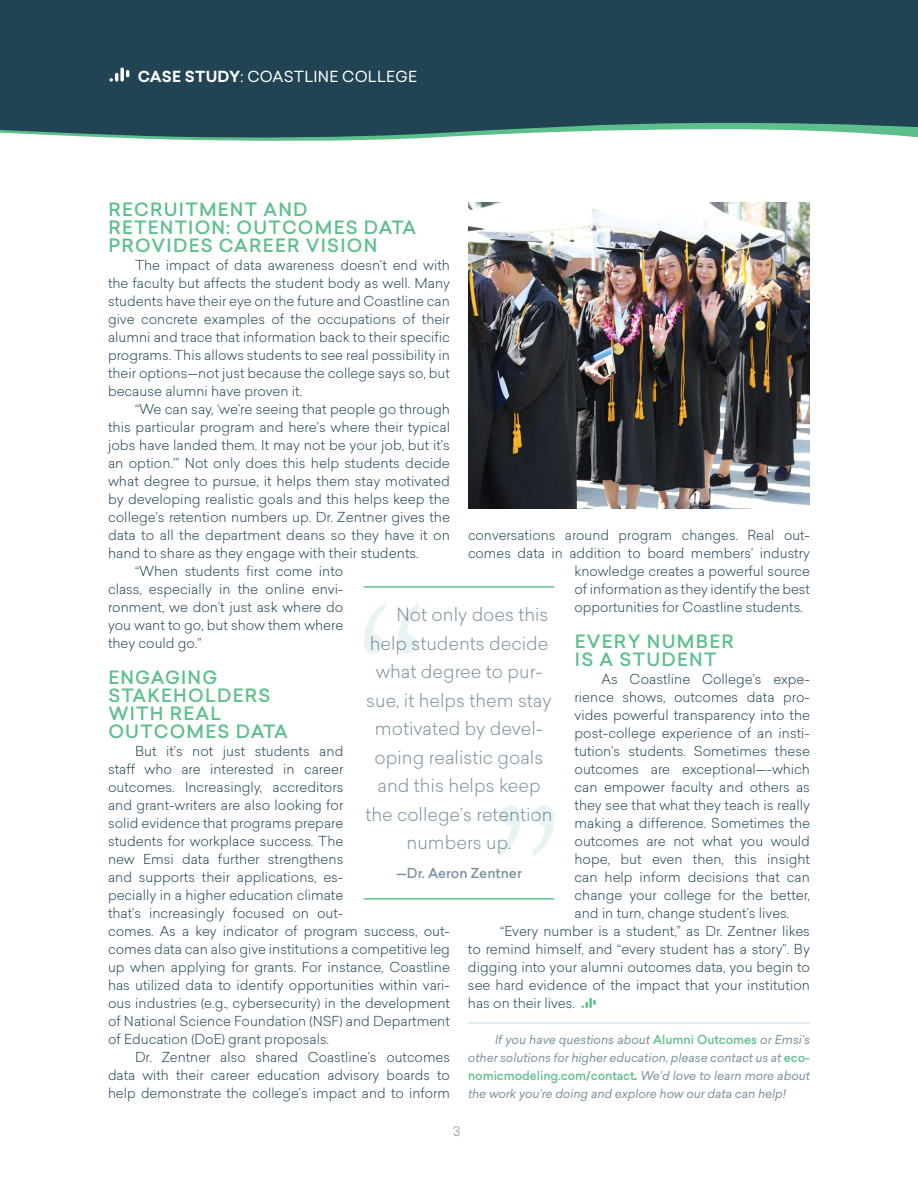
<style>
.page{position:relative;width:918px;height:1188px;background:#fff}
.page>*{position:absolute;margin:0;border:0;box-sizing:border-box;transform-origin:0 0}
.t1{font:300 18px "Sailec";color:#7d919d}
.t2{font:500 18px/18px "Sailec";letter-spacing:.07em;color:#5dbf8c}
.t3{font:15px "Sailec";letter-spacing:.02em;color:#fff}
.t4{font:300 13.5px/18px "Sailec";color:#214354;text-align:justify}
.t5{font:500 13.5px "Sailec";color:#7d919d}
.t6{font:300 13.05px "Sailec";color:#7d919d}
.t7{font:italic 12px/18px "Sailec";letter-spacing:-.005em;color:#7d919d;text-align:justify}
.s1{font-weight:700}
.s2{font-weight:500;font-style:normal;color:#5dbf8c}
</style>
<div class="page">
<hr style="left:468px;top:1022px;width:342px;height:2px;background:#d8e5ec">
<svg style="left:582px;top:998px;width:14px;height:10px"></svg>
<hr style="left:364px;top:586px;width:190px;height:2px;background:#5dbf8c">
<hr style="left:364px;top:898px;width:190px;height:2px;background:#5dbf8c">
<img style="left:468px;top:202px;width:342px;height:307px">
<svg style="left:127px;top:138px;width:294px;height:3px"></svg>
<div style="left:0;top:0;width:918px;height:138px;background:#214354"></div>
<svg style="left:120px;top:68px;width:4px;height:14px"></svg>
<svg style="left:110px;top:73px;width:8px;height:9px"></svg>
<svg style="left:126px;top:70px;width:3px;height:7px"></svg>
<svg style="left:364px;top:603px;width:55px;height:51px"></svg>
<svg style="left:499px;top:805px;width:55px;height:51px"></svg>
<p class="t3" style="left:138px;top:66px;width:281px"><span class="s1">CASE STUDY</span>: COASTLINE COLLEGE</p>
<h1 class="t2" style="left:108px;top:200px;width:309px">RECRUITMENT AND<br>RETENTION: OUTCOMES DATA<br>PROVIDES CAREER VISION</h1>
<p class="t4" style="left:108px;top:256px;width:344px;text-indent:27px">The impact of data awareness doesn’t end with the faculty but affects the student body as well. Many students have their eye on the future and Coastline can give concrete examples of the occupations of their alumni and trace that information back to their specific programs. This allows students to see real possibility in their options—not just because the college says so, but because alumni have proven it.</p>
<p class="t4" style="left:135px;top:400px;width:316px">“We can say, ‘we’re seeing that people go through</p>
<p class="t4" style="left:108px;top:418px;width:344px">this particular program and here’s where their typical</p>
<p class="t4" style="left:108px;top:436px;width:343px">jobs have landed them. It may not be your job, but it’s</p>
<p class="t4" style="left:108px;top:454px;width:343px">an option.’” Not only does this help students decide</p>
<p class="t4" style="left:108px;top:472px;width:343px">what degree to pursue, it helps them stay motivated</p>
<p class="t4" style="left:108px;top:490px;width:343px">by developing realistic goals and this helps keep the</p>
<p class="t4" style="left:108px;top:508px;width:344px">college’s retention numbers up. Dr. Zentner gives the</p>
<p class="t4" style="left:108px;top:526px;width:344px">data to all the department deans so they have it on</p>
<p class="t4" style="left:108px;top:544px;width:312px">hand to share as they engage with their students.</p>
<p class="t4" style="left:135px;top:562px;width:210px">“When students first come into</p>
<p class="t4" style="left:108px;top:580px;width:237px">class, especially in the online envi-</p>
<p class="t4" style="left:108px;top:598px;width:237px">ronment, we don’t just ask where do</p>
<p class="t4" style="left:108px;top:616px;width:237px">you want to go, but show them where</p>
<p class="t4" style="left:108px;top:634px;width:95px">they could go.”</p>
<h1 class="t2" style="left:108px;top:668px;width:181px">ENGAGING<br>STAKEHOLDERS<br>WITH REAL<br>OUTCOMES DATA</h1>
<p class="t4" style="left:108px;top:742px;width:344px;text-align:left;text-indent:27px">But it’s not just students and<br>staff who are interested in career<br>outcomes. Increasingly, accreditors<br>and grant-writers are also looking for<br>solid evidence that programs prepare<br>students for workplace success. The<br>new Emsi data further strengthens<br>and supports their applications, es-<br>pecially in a higher education climate<br>that’s increasingly focused on out-<br>comes. As a key indicator of program success, out&shy;comes data can also give institutions a competitive leg up when applying for grants. For instance, Coastline has utilized data to identify opportunities within vari&shy;ous industries (e.g., cybersecurity) in the development of National Science Foundation (NSF) and Department of Education (DoE) grant proposals.</p>
<p class="t4" style="left:108px;top:1048px;width:344px;text-indent:27px">Dr. Zentner also shared Coastline’s outcomes data with their career education advisory boards to help demonstrate the college’s impact and to inform</p>
<p class="t4" style="left:468px;top:526px;width:344px">conversations around program changes. Real out-</p>
<p class="t4" style="left:468px;top:544px;width:343px">comes data in addition to board members’ industry</p>
<p class="t4" style="left:575px;top:562px;width:237px">knowledge creates a powerful source</p>
<p class="t4" style="left:575px;top:580px;width:237px">of information as they identify the best</p>
<p class="t4" style="left:575px;top:598px;width:229px">opportunities for Coastline students.</p>
<h1 class="t2" style="left:575px;top:632px;width:161px">EVERY NUMBER<br>IS A STUDENT</h1>
<p class="t4" style="left:602px;top:670px;width:210px">As Coastline College’s expe-</p>
<p class="t4" style="left:575px;top:688px;width:237px">rience shows, outcomes data pro-</p>
<p class="t4" style="left:575px;top:706px;width:237px">vides powerful transparency into the</p>
<p class="t4" style="left:575px;top:724px;width:237px">post-college experience of an insti-</p>
<p class="t4" style="left:575px;top:742px;width:237px">tution’s students. Sometimes these</p>
<p class="t4" style="left:575px;top:760px;width:237px">outcomes are exceptional—-which</p>
<p class="t4" style="left:575px;top:778px;width:237px">can empower faculty and others as</p>
<p class="t4" style="left:575px;top:796px;width:237px">they see that what they teach is really</p>
<p class="t4" style="left:575px;top:814px;width:237px">making a difference. Sometimes the</p>
<p class="t4" style="left:575px;top:832px;width:237px">outcomes are not what you would</p>
<p class="t4" style="left:575px;top:850px;width:237px">hope, but even then, this insight</p>
<p class="t4" style="left:575px;top:868px;width:237px">can help inform decisions that can</p>
<p class="t4" style="left:575px;top:886px;width:237px">change your college for the better,</p>
<p class="t4" style="left:575px;top:904px;width:216px">and in turn, change student’s lives.</p>
<p class="t4" style="left:500px;top:922px;width:311px">“Every number is a student,” as Dr. Zentner likes</p>
<p class="t4" style="left:468px;top:940px;width:343px">to remind himself, and “every student has a story”. By</p>
<p class="t4" style="left:468px;top:958px;width:344px">digging into your alumni outcomes data, you begin to</p>
<p class="t4" style="left:468px;top:976px;width:343px">see hard evidence of the impact that your institution</p>
<p class="t4" style="left:468px;top:994px;width:108px">has on their lives.</p>
<p class="t7" style="left:468px;top:1030px;width:344px;text-indent:27px">If you have questions about <span class="s2">Alumni Outcomes</span> or Emsi’s other solutions for higher education, please contact us at <span class="s2">eco&shy;nomicmodeling.com/contact</span><span class="s1">.</span> We’d love to learn more about the work you’re doing and explore how our data can help!</p>
<h1 class="t1" style="left:396px;top:602px;width:154px">Not only does this</h1>
<h1 class="t1" style="left:370px;top:631px;width:180px">help students decide</h1>
<h1 class="t1" style="left:376px;top:659px;width:168px">what degree to pur-</h1>
<h1 class="t1" style="left:366px;top:688px;width:187px">sue, it helps them stay</h1>
<h1 class="t1" style="left:375px;top:716px;width:170px">motivated by devel-</h1>
<h1 class="t1" style="left:375px;top:745px;width:170px">oping realistic goals</h1>
<h1 class="t1" style="left:377px;top:773px;width:165px">and this helps keep</h1>
<h1 class="t1" style="left:365px;top:802px;width:189px">the college’s retention</h1>
<h1 class="t1" style="left:407px;top:830px;width:106px">numbers up.</h1>
<p class="t5" style="left:396px;top:863px;width:127px">—Dr. Aeron Zentner</p>
<p class="t6" style="left:453px;top:1122px;width:9px">3</p>
</div>
